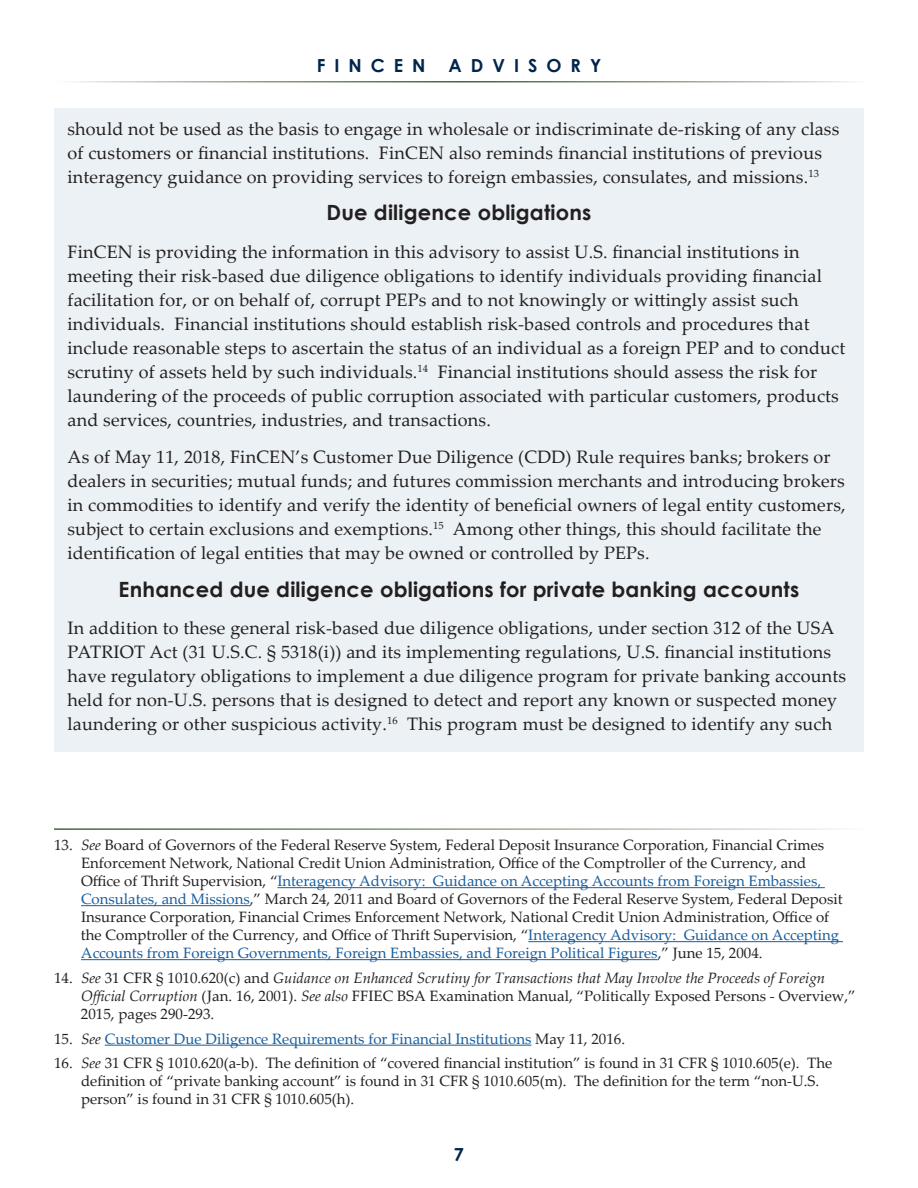
<style>
.page{position:relative;width:918px;height:1188px;background:#fff}
.page>*{position:absolute;margin:0;border:0;box-sizing:border-box;transform-origin:0 0}
.t1{font:700 21px "Century Gothic";letter-spacing:.01em;color:#231f20}
.t2{font:18px/24px "Palatino Linotype";letter-spacing:.01em;color:#231f20}
.t3{font:700 18px "Century Gothic";letter-spacing:.5em;color:#00254c}
.t4{font:15px/18px "Palatino Linotype";color:#231f20}
.t5{font:15px "Palatino Linotype";color:#175d9e}
.s1{font-style:italic}
.s2{color:#175d9e}
.s3{color:#231f20}
.s4{font-style:italic;color:#231f20}
</style>
<div class="page">
<div style="left:54px;top:108px;width:810px;height:644px;background:#ebf1f4"></div>
<hr style="left:277px;top:887px;width:548px;height:1px;background:#175d9e">
<hr style="left:81px;top:905px;width:169px;height:1px;background:#175d9e">
<hr style="left:528px;top:941px;width:315px;height:1px;background:#175d9e">
<hr style="left:81px;top:959px;width:577px;height:1px;background:#175d9e">
<hr style="left:105px;top:1045px;width:426px;height:1px;background:#175d9e">
<p class="t3" style="left:317px;top:52px;width:110px">FINCEN</p>
<p class="t3" style="left:449px;top:52px;width:154px">ADVISORY</p>
<p class="t2" style="left:68px;top:116px;width:773px">should not be used as the basis to engage in wholesale or indiscriminate de-risking of any class of customers or financial institutions. FinCEN also reminds financial institutions of previous interagency guidance on providing services to foreign embassies, consulates, and missions.<sup>13</sup></p>
<p class="t1" style="left:326px;top:197px;width:267px">Due diligence obligations</p>
<p class="t2" style="left:68px;top:239px;width:779px">FinCEN is providing the information in this advisory to assist U.S. financial institutions in meeting their risk-based due diligence obligations to identify individuals providing financial facilitation for, or on behalf of, corrupt PEPs and to not knowingly or wittingly assist such individuals. Financial institutions should establish risk-based controls and procedures that include reasonable steps to ascertain the status of an individual as a foreign PEP and to conduct scrutiny of assets held by such individuals.<sup>14</sup></p>
<p class="t2" style="left:67px;top:359px;width:773px;text-indent:370px">Financial institutions should assess the risk for laundering of the proceeds of public corruption associated with particular customers, products and services, countries, industries, and transactions.</p>
<p class="t2" style="left:67px;top:444px;width:780px">As of May 11, 2018, FinCEN’s Customer Due Diligence (CDD) Rule requires banks; brokers or dealers in securities; mutual funds; and futures commission merchants and introducing brokers in commodities to identify and verify the identity of beneficial owners of legal entity customers, subject to certain exclusions and exemptions.<sup>15</sup></p>
<p class="t2" style="left:68px;top:516px;width:755px;text-indent:385px">Among other things, this should facilitate the identification of legal entities that may be owned or controlled by PEPs.</p>
<p class="t1" style="left:119px;top:573px;width:682px">Enhanced due diligence obligations for private banking accounts</p>
<p class="t2" style="left:68px;top:615px;width:780px">In addition to these general risk-based due diligence obligations, under section 312 of the USA PATRIOT Act (31 U.S.C. § 5318(i)) and its implementing regulations, U.S. financial institutions have regulatory obligations to implement a due diligence program for private banking accounts held for non-U.S. persons that is designed to detect and report any known or suspected money laundering or other suspicious activity.<sup>16</sup></p>
<p class="t2" style="left:407px;top:711px;width:426px">This program must be designed to identify any such</p>
<p class="t4" style="left:81px;top:835px;width:763px;text-indent:-27px">13. <span class="s1">See</span> Board of Governors of the Federal Reserve System, Federal Deposit Insurance Corporation, Financial Crimes Enforcement Network, National Credit Union Administration, Office of the Comptroller of the Currency, and Office of Thrift Supervision, “<span class="s2">Interagency Advisory: Guidance on Accepting Accounts from Foreign Embassies, Consulates, and Missions</span>,” March 24, 2011 and Board of Governors of the Federal Reserve System, Federal Deposit Insurance Corporation, Financial Crimes Enforcement Network, National Credit Union Administration, Office of the Comptroller of the Currency, and Office of Thrift Supervision, “<span class="s2">Interagency Advisory: Guidance on Accepting Accounts from Foreign Governments, Foreign Embassies, and Foreign Political Figures</span>,” June 15, 2004.</p>
<p class="t4" style="left:81px;top:968px;width:776px;text-indent:-27px">14. <span class="s1">See</span> 31 CFR § 1010.620(c) and <span class="s1">Guidance on Enhanced Scrutiny for Transactions that May Involve the Proceeds of Foreign<br>Official Corruption</span> (Jan. 16, 2001). <span class="s1">See also</span> FFIEC BSA Examination Manual, “Politically Exposed Persons - Overview,”<br>2015, pages 290-293.</p>
<p class="t5" style="left:54px;top:1028px;width:573px"><span class="s3">15.</span> <span class="s4">See</span> Customer Due Diligence Requirements for Financial Institutions <span class="s3">May 11, 2016.</span></p>
<p class="t4" style="left:81px;top:1054px;width:753px;text-indent:-27px">16. <span class="s1">See</span> 31 CFR § 1010.620(a-b). The definition of “covered financial institution” is found in 31 CFR § 1010.605(e). The definition of “private banking account” is found in 31 CFR § 1010.605(m). The definition for the term “non-U.S. person” is found in 31 CFR § 1010.605(h).</p>
<p class="t3" style="left:454px;top:1141px;width:12px">7</p>
</div>
